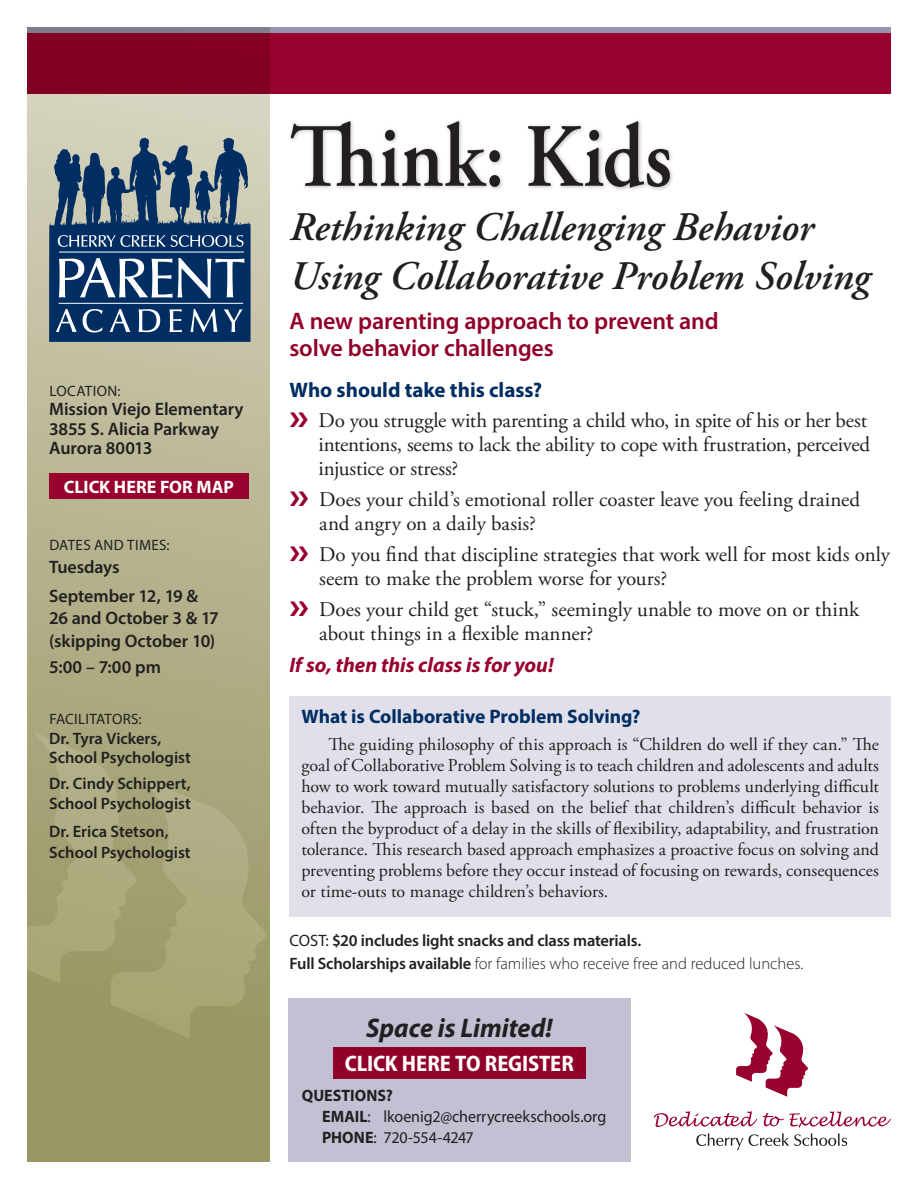
<style>
.page{position:relative;width:918px;height:1188px;background:#fff}
.page>*{position:absolute;margin:0;border:0;box-sizing:border-box;transform-origin:0 0}
.t1{font:600 90px "Adobe Garamond Pro";color:#231f20;scale:.9 1}
.t2{font:italic 600 40.5px/48.6px "Adobe Garamond Pro";color:#231f20}
.t3{font:italic 700 27px "Myriad Pro";color:#231f20}
.t4{font:600 24px/27px "Myriad Pro";letter-spacing:-.005em;color:#910028}
.t5{font:700 semi-condensed 22.5px "Myriad Pro";letter-spacing:-.005em;color:#fff}
.t6{font:21px/24px "Adobe Garamond Pro";letter-spacing:-.005em;color:#231f20}
.t7{font:italic 700 21px "Myriad Pro";color:#98002e}
.t8{font:700 21px "Myriad Pro";letter-spacing:-.005em;color:#002d62}
.t9{font:700 19.5px "Myriad Pro";color:#002d62}
.t10{font:18px/21px "Adobe Garamond Pro";color:#231f20;text-align:justify}
.t11{font:600 18px/19.5px "Myriad Pro";letter-spacing:-.005em;color:#231f20}
.t12{font:700 18px "Myriad Pro";color:#fff}
.t13{font:600 16.5px/19.5px "Myriad Pro";color:#231f20}
.t14{font:16.5px/21px "Myriad Pro";letter-spacing:-.005em;color:#231f20}
.t15{font:15px "Myriad Pro";letter-spacing:.02em;color:#231f20}
.s1{font-weight:400}
.s2{font-weight:300}
.s3{font-weight:700}
</style>
<div class="page">
<div style="left:27px;top:32px;width:864px;height:62px;background:#98002e"></div>
<div style="left:27px;top:27px;width:864px;height:6px;background:#9593b0"></div>
<svg style="left:27px;top:27px;width:243px;height:1134px;background:#ae9f82"></svg>
<svg style="left:27px;top:731px;width:239px;height:308px;background:#a5a477"></svg>
<svg style="left:49px;top:137px;width:202px;height:205px;background:#496785"></svg>
<hr style="left:59px;top:252px;width:185px;height:1px;background:#fff">
<hr style="left:59px;top:303px;width:184px;height:1px;background:#fff">
<div style="left:289px;top:697px;width:602px;height:220px;background:#e1e0ea"></div>
<div style="left:288px;top:119px;width:387px;height:74px;background:#231f20;opacity:.3"></div>
<svg style="left:736px;top:1013px;width:72px;height:84px"></svg>
<svg style="left:654px;top:1111px;width:237px;height:38px"></svg>
<div style="left:49px;top:474px;width:200px;height:25px;background:#98002e"></div>
<div style="left:288px;top:998px;width:342px;height:163px;background:#c2c0d3"></div>
<div style="left:333px;top:1048px;width:252px;height:31px;background:#910028"></div>
<p class="t15" style="left:49px;top:381px;width:73px">LOCATION:</p>
<p class="t11" style="left:49px;top:399px;width:196px">Mission Viejo Elementary<br>3855 S. Alicia Parkway<br>Aurora 80013</p>
<p class="t12" style="left:64px;top:475px;width:171px">CLICK HERE FOR MAP</p>
<p class="t15" style="left:49px;top:536px;width:122px">DATES AND TIMES:</p>
<p class="t11" style="left:49px;top:552px;width:150px;line-height:29.2px">Tuesdays<br>September 12, 19 &amp;</p>
<p class="t11" style="left:49px;top:607px;width:171px;line-height:22.5px">26 and October 3 &amp; 17 (skipping October 10)</p>
<p class="t11" style="left:49px;top:657px;width:113px">5:00 – 7:00 pm</p>
<p class="t15" style="left:49px;top:710px;width:94px">FACILITATORS:</p>
<p class="t13" style="left:49px;top:728px;width:143px">Dr. Tyra Vickers,<br>School Psychologist</p>
<p class="t13" style="left:49px;top:774px;width:143px">Dr. Cindy Schippert,<br>School Psychologist</p>
<p class="t13" style="left:49px;top:820px;width:143px;line-height:21px">Dr. Erica Stetson,<br>School Psychologist</p>
<h1 class="t1" style="left:289px;top:105px;width:427px">Think: Kids</h1>
<h2 class="t2" style="left:289px;top:204px;width:582px">Rethinking Challenging Behavior<br>Using Collaborative Problem Solving</h2>
<h3 class="t4" style="left:289px;top:307px;width:431px">A new parenting approach to prevent and solve behavior challenges</h3>
<p class="t8" style="left:289px;top:377px;width:254px">Who should take this class?</p>
<p class="t6" style="left:319px;top:409px;width:553px">Do you struggle with parenting a child who, in spite of his or her best intentions, seems to lack the ability to cope with frustration, perceived injustice or stress?</p>
<p class="t6" style="left:319px;top:488px;width:542px">Does your child’s emotional roller coaster leave you feeling drained and angry on a daily basis?</p>
<p class="t6" style="left:319px;top:543px;width:572px">Do you find that discipline strategies that work well for most kids only seem to make the problem worse for yours?</p>
<p class="t6" style="left:319px;top:598px;width:542px">Does your child get “stuck,” seemingly unable to move on or think about things in a flexible manner?</p>
<p class="t7" style="left:289px;top:651px;width:266px">If so, then this class is for you!</p>
<p class="t9" style="left:301px;top:704px;width:341px">What is Collaborative Problem Solving?</p>
<p class="t10" style="left:301px;top:735px;width:579px;text-indent:27px">The guiding philosophy of this approach is “Children do well if they can.” The goal of Collaborative Problem Solving is to teach children and adolescents and adults how to work toward mutually satisfactory solutions to problems underlying difficult behavior. The approach is based on the belief that children’s difficult behavior is often the byproduct of a delay in the skills of flexibility, adaptability, and frustration tolerance. This research based approach emphasizes a proactive focus on solving and preventing problems before they occur instead of focusing on rewards, consequences or time-outs to manage children’s behaviors.</p>
<p class="t13" style="left:289px;top:929px;width:515px;line-height:22.5px"><span class="s1">COST:</span> $20 includes light snacks and class materials.<br>Full Scholarships available <span class="s2">for families who receive free and reduced lunches.</span></p>
<h3 class="t3" style="left:366px;top:1011px;width:188px">Space is Limited!</h3>
<p class="t5" style="left:345px;top:1049px;width:231px">CLICK HERE TO REGISTER</p>
<p class="t14" style="left:322px;top:1084px;width:286px;text-indent:-20px"><span class="s3">QUESTIONS?<br>EMAIL</span>: lkoenig2@cherrycreekschools.org<br><span class="s3">PHONE</span>: 720-554-4247</p>
</div>
